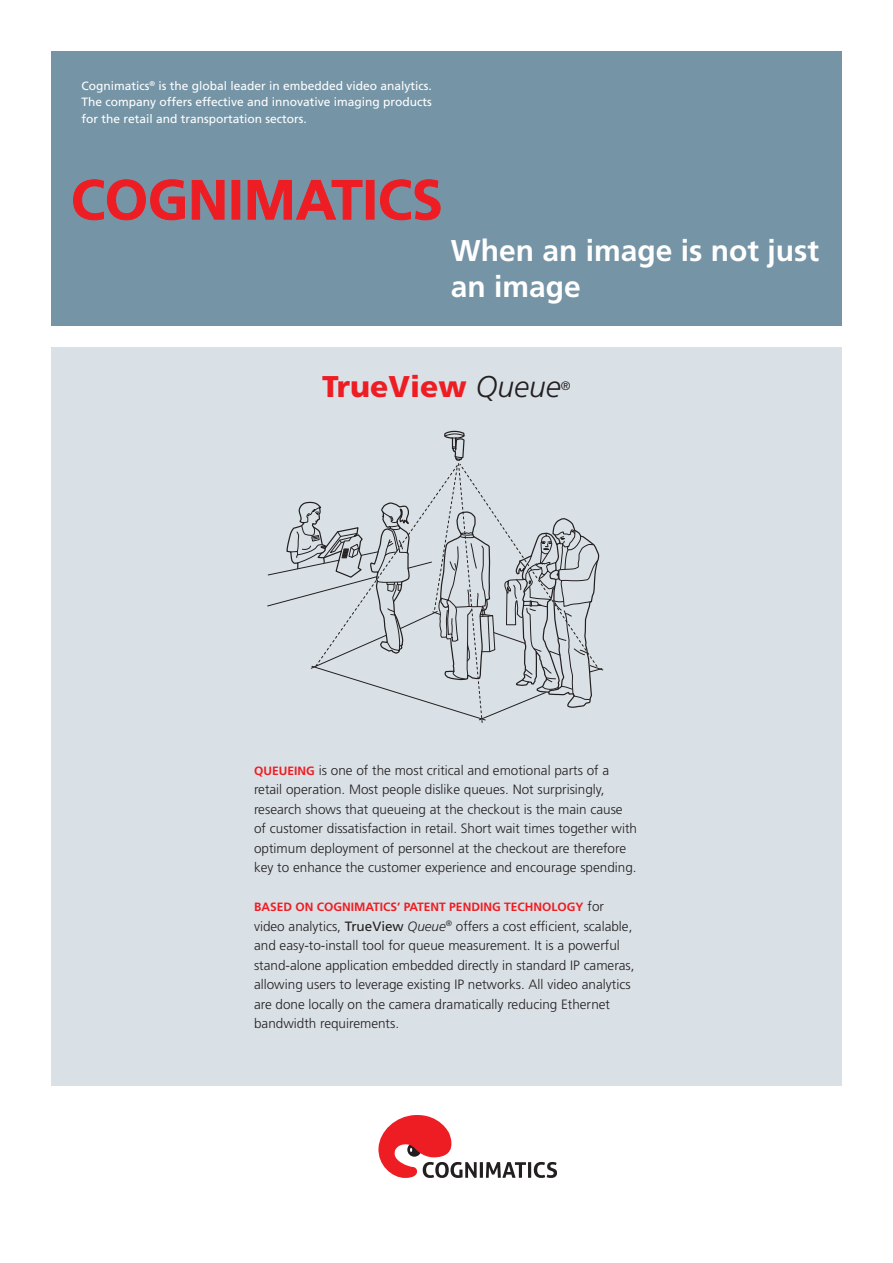
<style>
.page{position:relative;width:893px;height:1263px;background:#fff}
.page>*{position:absolute;margin:0;border:0;box-sizing:border-box;transform-origin:0 0}
.t1{font:700 55.5px "Frutiger LT Std";color:#ee1d23}
.t2{font:700 30px/36px "Frutiger LT Std";color:#fff}
.t3{font:900 30px "Frutiger LT Std";color:#ee1d23}
.Frut_light_9_13{font:300 13.5px/19.5px "Frutiger LT Std";color:#231f20}
.t4{font:300 12.3px "Frutiger LT Std";color:#231f20}
.t5{font:12px/16.5px "Frutiger LT Std";color:#fff;text-align:justify}
.Frut_light_9_13-2{font:700 12px "Frutiger LT Std";color:#ee1d23}
.s1{font-weight:300;font-style:italic;color:#231f20}
.s2{font-weight:700;font-size:12px;color:#ee1d23}
.s3{font-weight:300;font-size:13.5px;color:#231f20}
.s4{font-weight:400}
.s5{font-style:italic}
</style>
<div class="page">
<div style="left:51px;top:347px;width:791px;height:738px;background:#dae1e6"></div>
<svg style="left:267px;top:431px;width:336px;height:292px"></svg>
<div style="left:51px;top:51px;width:791px;height:274px;background:#7595a7"></div>
<svg style="left:73px;top:179px;width:112px;height:41px"></svg>
<svg style="left:192px;top:180px;width:32px;height:39px"></svg>
<div style="left:232px;top:180px;width:8px;height:39px;border:1px solid #ee1d23"></div>
<svg style="left:248px;top:180px;width:114px;height:40px"></svg>
<div style="left:366px;top:180px;width:8px;height:39px;border:1px solid #ee1d23"></div>
<svg style="left:380px;top:179px;width:60px;height:41px"></svg>
<svg style="left:378px;top:1115px;width:179px;height:63px"></svg>
<p class="t5" style="left:82px;top:77px;width:352px">Cognimatics<sup>®</sup> is the global leader in embedded video analytics.<br>The company offers effective and innovative imaging products for the retail and transportation sectors.</p>
<p class="t1" style="left:71px;top:167px;width:373px">COGNIMATICS</p>
<p class="t2" style="left:451px;top:233px;width:370px">When an image is not just an image</p>
<p class="t3" style="left:322px;top:368px;width:240px">TrueView <span class="s1">Queue</span></p>
<p class="t4" style="left:561px;top:378px;width:11px">®</p>
<p class="Frut_light_9_13" style="left:254px;top:761px;width:385px"><span class="s2">QUEUEING</span> is one of the most critical and emotional parts of a retail operation. Most people dislike queues. Not surprisingly, research shows that queueing at the checkout is the main cause of customer dissatisfaction in retail. Short wait times together with optimum deployment of personnel at the checkout are therefore key to enhance the customer experience and encourage spending.</p>
<p class="Frut_light_9_13-2" style="left:254px;top:900px;width:351px">BASED ON COGNIMATICS’ PATENT PENDING TECHNOLOGY <span class="s3">for</span></p>
<p class="Frut_light_9_13" style="left:254px;top:917px;width:382px">video analytics, <span class="s4">TrueView</span> <span class="s5">Queue</span><sup>®</sup> offers a cost efficient, scalable, and easy-to-install tool for queue measurement. It is a powerful stand-alone application embedded directly in standard IP cameras, allowing users to leverage existing IP networks. All video analytics are done locally on the camera dramatically reducing Ethernet bandwidth requirements.</p>
</div>
